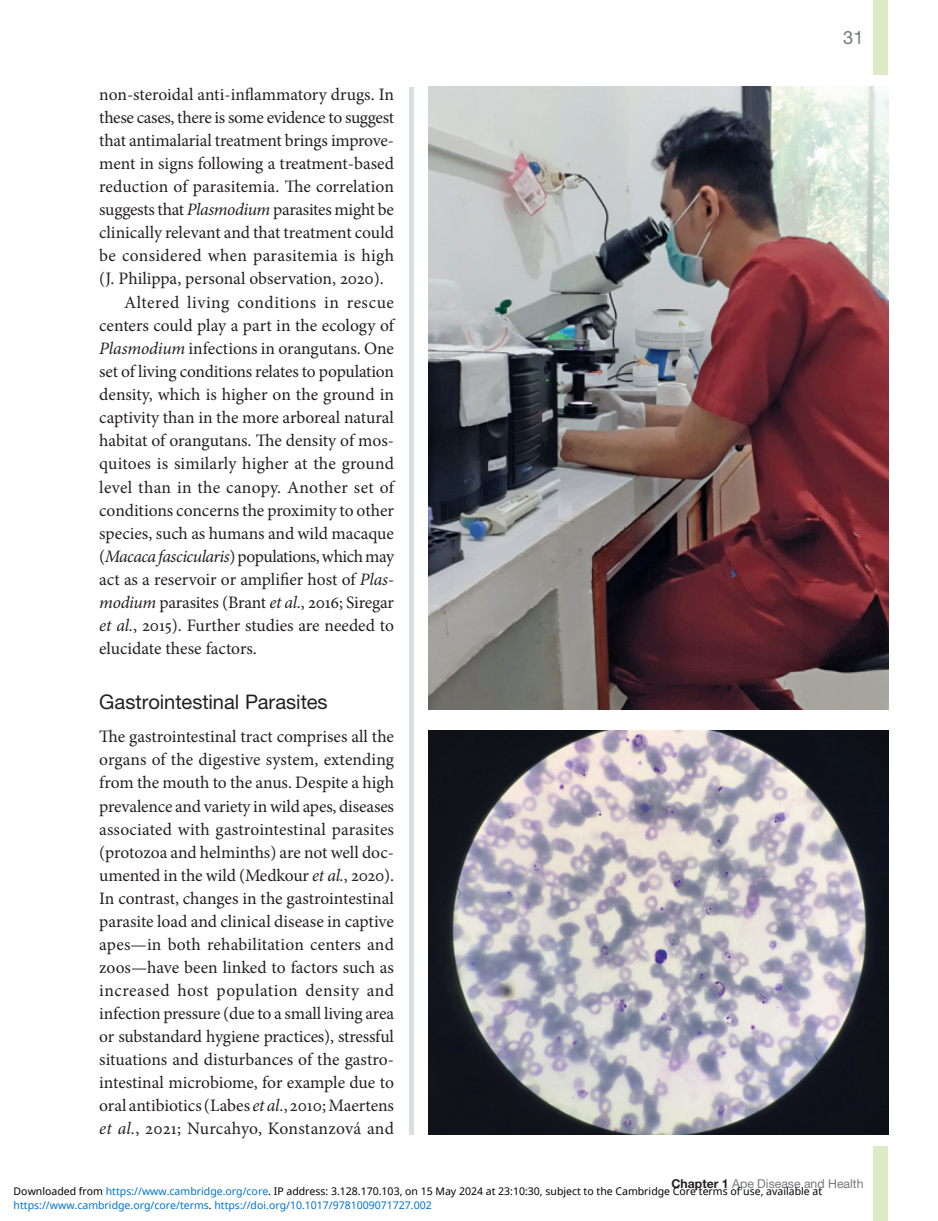
<style>
.page{position:relative;width:938px;height:1221px;background:#fff}
.page>*{position:absolute;margin:0;border:0;box-sizing:border-box;transform-origin:0 0}
.t1{font:20.12px "Helvetica Neue LT Pro";color:#231f20}
.t2{font:18.38px "Helvetica Neue LT Pro";color:#76787b}
.t3{font:17.5px/23.1px "Minion Pro";color:#231f20;text-align:justify}
.t4{font:17.5px "Minion Pro";letter-spacing:-.025em;color:#231f20}
.t5{font:17.5px "Minion Pro";letter-spacing:-.02em;color:#231f20}
.t6{font:17.5px "Minion Pro";letter-spacing:.02em;color:#231f20}
.t7{font:17.5px "Minion Pro";letter-spacing:.03em;color:#231f20}
.t8{font:12.25px "Helvetica Neue LT Pro";color:#76787b}
.t9{font:10.5px "Noto Sans";color:#000}
.t10{font:10.5px "Noto Sans";color:#0172cf}
.s1{font-style:italic}
.s2{font-weight:700;color:#231f20}
.s3{color:#0172cf}
.s4{color:#000}
</style>
<div class="page">
<div style="left:409px;top:87px;width:5px;height:1047px;background:#dcdddf"></div>
<div style="left:873px;top:0;width:15px;height:74px;background:#dbebc6"></div>
<div style="left:873px;top:1146px;width:15px;height:74px;background:#dbebc6"></div>
<img style="left:429px;top:87px;width:459px;height:622px">
<img style="left:429px;top:730px;width:459px;height:404px">
<p class="t3" style="left:99px;top:82px;width:296px">non-steroidal anti-inflammatory drugs. In</p>
<p class="t5" style="left:99px;top:105px;width:296px">these cases, there is some evidence to suggest</p>
<p class="t3" style="left:99px;top:129px;width:296px">that antimalarial treatment brings improve-</p>
<p class="t3" style="left:99px;top:152px;width:296px">ment in signs following a treatment-based</p>
<p class="t3" style="left:99px;top:175px;width:296px">reduction of parasitemia. The correlation</p>
<p class="t3" style="left:99px;top:198px;width:296px">suggests that <span class="s1">Plasmodium</span> parasites might be</p>
<p class="t3" style="left:99px;top:221px;width:296px">clinically relevant and that treatment could</p>
<p class="t6" style="left:99px;top:244px;width:296px">be considered when parasitemia is high</p>
<p class="t3" style="left:99px;top:267px;width:286px">(J. Philippa, personal observation, 2020).</p>
<p class="t7" style="left:124px;top:290px;width:271px">Altered living conditions in rescue</p>
<p class="t3" style="left:99px;top:313px;width:296px">centers could play a part in the ecology of</p>
<p class="t3" style="left:99px;top:337px;width:296px"><span class="s1">Plasmodium</span> infections in orangutans. One</p>
<p class="t3" style="left:99px;top:360px;width:296px">set of living conditions relates to population</p>
<p class="t3" style="left:99px;top:383px;width:296px">density, which is higher on the ground in</p>
<p class="t3" style="left:99px;top:406px;width:296px">captivity than in the more arboreal natural</p>
<p class="t3" style="left:99px;top:429px;width:296px">habitat of orangutans. The density of mos-</p>
<p class="t3" style="left:99px;top:452px;width:296px">quitoes is similarly higher at the ground</p>
<p class="t3" style="left:99px;top:475px;width:296px">level than in the canopy. Another set of</p>
<p class="t3" style="left:99px;top:498px;width:296px">conditions concerns the proximity to other</p>
<p class="t3" style="left:99px;top:521px;width:296px">species, such as humans and wild macaque</p>
<p class="t4" style="left:99px;top:544px;width:296px">(<span class="s1">Macaca fascicularis</span>) populations, which may</p>
<p class="t3" style="left:99px;top:568px;width:296px">act as a reservoir or amplifier host of <span class="s1">Plas-</span></p>
<p class="t3" style="left:99px;top:591px;width:296px"><span class="s1">modium</span> parasites (Brant <span class="s1">et al.</span>, 2016; Siregar</p>
<p class="t3" style="left:99px;top:614px;width:296px"><span class="s1">et al.</span>, 2015). Further studies are needed to</p>
<p class="t3" style="left:99px;top:637px;width:159px">elucidate these factors.</p>
<p class="t1" style="left:99px;top:690px;width:230px">Gastrointestinal Parasites</p>
<p class="t3" style="left:99px;top:725px;width:296px">The gastrointestinal tract comprises all the organs of the digestive system, extending from the mouth to the anus. Despite a high prevalence and variety in wild apes, diseases associated with gastrointestinal parasites (protozoa and helminths) are not well doc&shy;umented in the wild (Medkour <span class="s1">et al.</span>, 2020).<br>In contrast, changes in the gastrointestinal parasite load and clinical disease in captive apes—in both rehabilitation centers and zoos—have been linked to factors such as increased host population density and infection pressure (due to a small living area or substandard hygiene practices), stressful situations and disturbances of the gastro&shy;intestinal microbiome, for example due to oral antibiotics (Labes <span class="s1">et al.</span>, 2010; Maertens <span class="s1">et al.</span>, 2021; Nurcahyo, Konstanzová and</p>
<p class="t2" style="left:843px;top:26px;width:22px">31</p>
<p class="t8" style="left:671px;top:1176px;width:193px"><span class="s2">Chapter 1</span> Ape Disease and Health</p>
<p class="t9" style="left:14px;top:1183px;width:810px">Downloaded from <span class="s3">https://www.cambridge.org/core</span>. IP address: 3.128.170.103, on 15 May 2024 at 23:10:30, subject to the Cambridge Core terms of use, available at</p>
<p class="t10" style="left:14px;top:1197px;width:419px">https://www.cambridge.org/core/terms<span class="s4">.</span> https://doi.org/10.1017/9781009071727.002</p>
</div>
